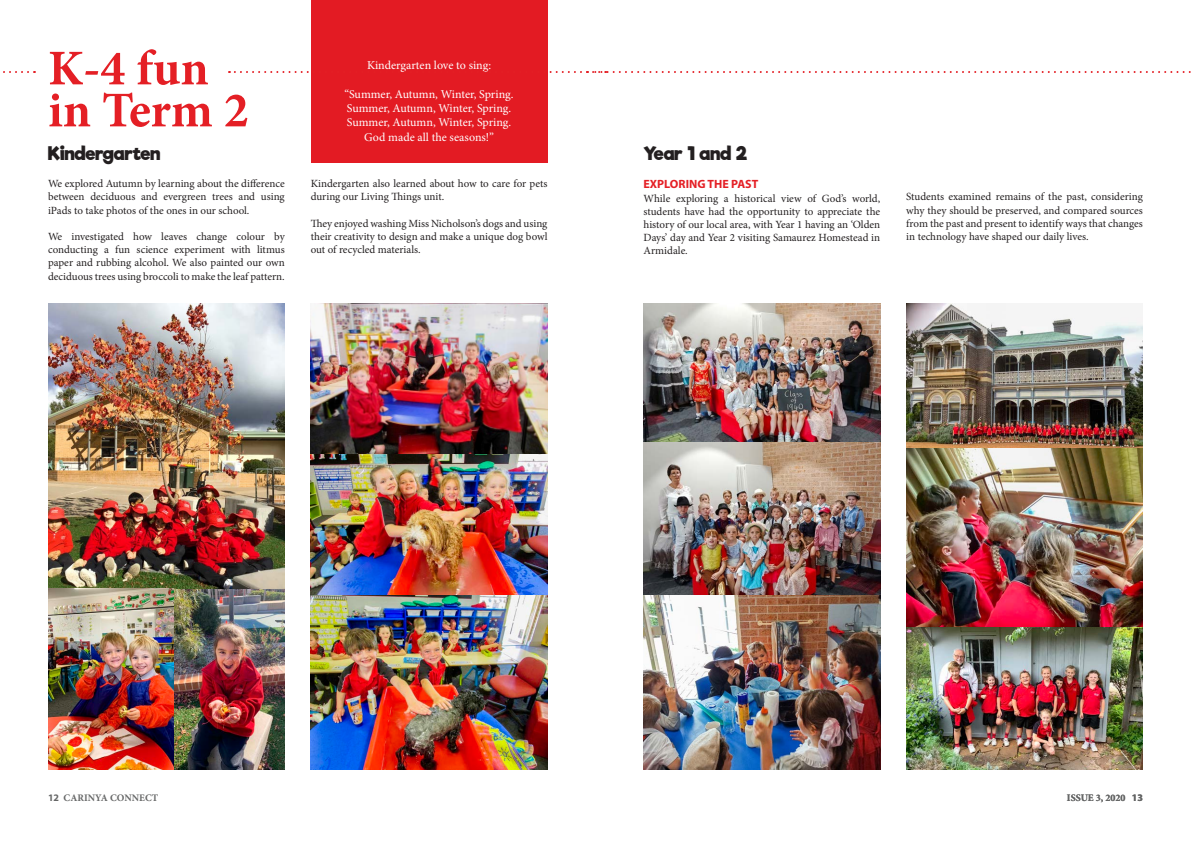
<style>
.page{position:relative;width:1191px;height:842px;background:#fff}
.page>*{position:absolute;margin:0;border:0;box-sizing:border-box;transform-origin:0 0}
.t1{font:700 50px "Minion Pro";color:#e41f25}
.t2{font:700 18px "Riffic Free";color:#231f20}
.t3{font:12px "Minion Pro";letter-spacing:-.005em;color:#fff}
.t4{font:700 12px "Myriad Pro";color:#e41f25}
.t5{font:11px/13.2px "Minion Pro";color:#231f20;text-align:justify}
.t6{font:700 10px "Minion Pro";color:#656666}
.s1{font-family:"Myriad Pro"}
</style>
<div class="page">
<img style="left:311px;top:594px;width:236px;height:176px">
<img style="left:311px;top:453px;width:236px;height:141px">
<img style="left:174px;top:589px;width:111px;height:181px">
<img style="left:48px;top:303px;width:237px;height:286px">
<img style="left:48px;top:589px;width:126px;height:181px">
<div style="left:311px;top:0;width:236px;height:162px;background:#e31b23"></div>
<img style="left:311px;top:303px;width:236px;height:150px">
<svg style="left:3px;top:71px;width:25px;height:2px"></svg>
<img style="left:906px;top:626px;width:237px;height:144px">
<img style="left:906px;top:303px;width:237px;height:323px">
<img style="left:643px;top:303px;width:237px;height:467px">
<svg style="left:229px;top:71px;width:962px;height:2px"></svg>
<p class="t1" style="left:48px;top:33px;width:162px">K-4 fun</p>
<p class="t1" style="left:48px;top:75px;width:202px">in Term 2</p>
<p class="t2" style="left:48px;top:142px;width:114px">Kindergarten</p>
<p class="t5" style="left:48px;top:177px;width:238px">We explored Autumn by learning about the difference between deciduous and evergreen trees and using iPads to take photos of the ones in our school.</p>
<p class="t5" style="left:48px;top:230px;width:238px">We investigated how leaves change colour by conducting a fun science experiment with litmus paper and rubbing alcohol. We also painted our own deciduous trees using broccoli to make the leaf pattern.</p>
<p class="t3" style="left:367px;top:57px;width:125px">Kindergarten love to sing:</p>
<p class="t3" style="left:345px;top:86px;width:170px">“Summer, Autumn, Winter, Spring.</p>
<p class="t3" style="left:347px;top:100px;width:166px">Summer, Autumn, Winter, Spring.</p>
<p class="t3" style="left:347px;top:114px;width:166px">Summer, Autumn, Winter, Spring.</p>
<p class="t3" style="left:364px;top:129px;width:131px">God made all the seasons!”</p>
<p class="t5" style="left:311px;top:177px;width:238px">Kindergarten also learned about how to care for pets during our Living Things unit.</p>
<p class="t5" style="left:311px;top:217px;width:238px">They enjoyed washing Miss Nicholson’s dogs and using their creativity to design and make a unique dog bowl out of recycled materials.</p>
<p class="t2" style="left:643px;top:142px;width:105px">Year 1 and 2</p>
<p class="t4" style="left:643px;top:176px;width:116px">EXPLORING THE PAST</p>
<p class="t5" style="left:643px;top:191px;width:238px">While exploring a historical view of God’s world, students have had the opportunity to appreciate the history of our local area, with Year 1 having an ‘Olden Days’ day and Year 2 visiting Samaurez Homestead in Armidale.</p>
<p class="t5" style="left:906px;top:190px;width:238px">Students examined remains of the past, considering why they should be preserved, and compared sources from the past and present to identify ways that changes in technology have shaped our daily lives.</p>
<p class="t6" style="left:48px;top:791px;width:112px"><span class="s1">12</span> CARINYA CONNECT</p>
<p class="t6" style="left:1067px;top:791px;width:78px">ISSUE 3, 2020 <span class="s1">13</span></p>
</div>
